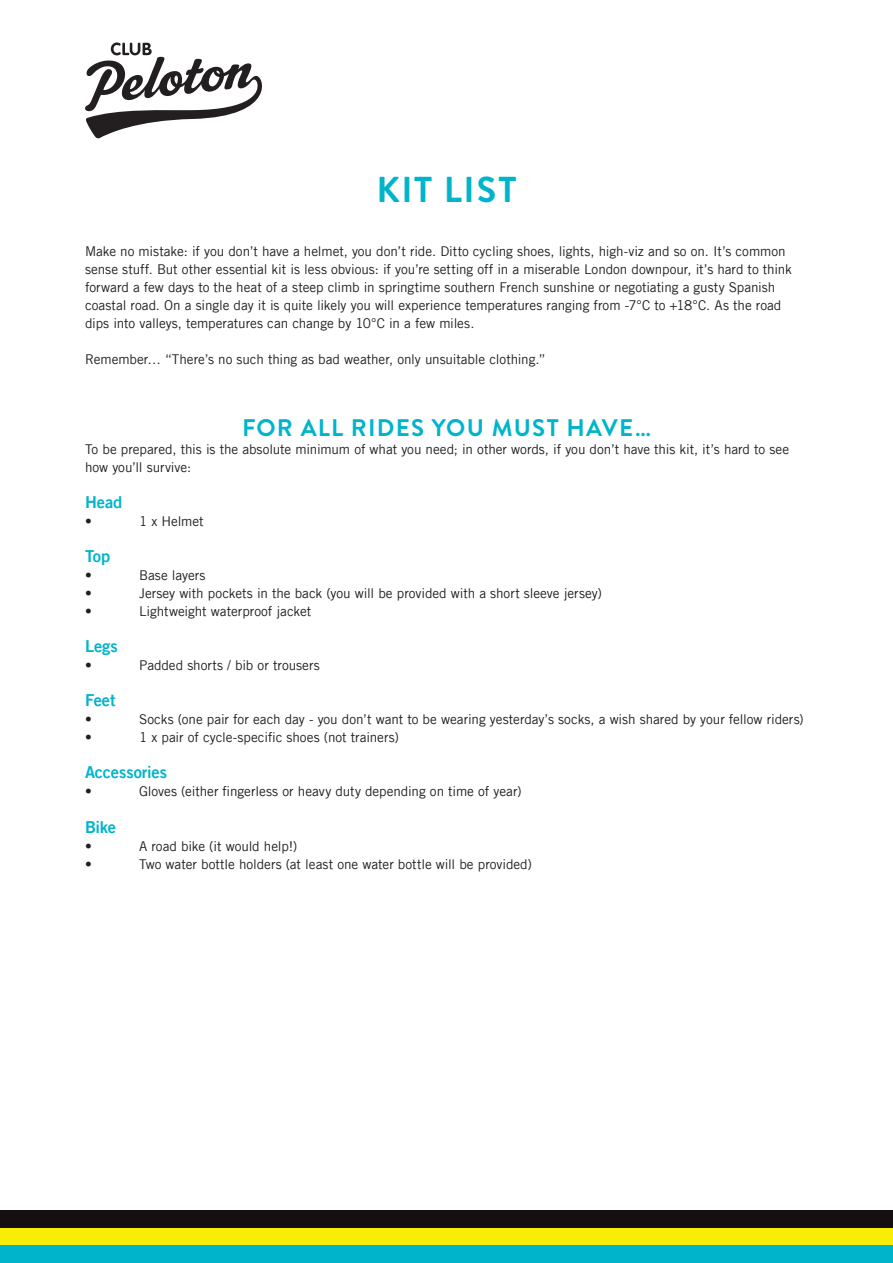
<style>
.page{position:relative;width:893px;height:1263px;background:#fff}
.page>*{position:absolute;margin:0;border:0;box-sizing:border-box;transform-origin:0 0}
.t1{font:700 36px "Brandon Grotesque";letter-spacing:.045em;color:#00b4cb}
.t2{font:700 24px "Brandon Grotesque";letter-spacing:.05em;color:#00b4cb}
.t3{font:16.5px "Trade Gothic LT Bold Two";letter-spacing:-.01em;color:#00b4cb}
.t4{font:13.5px/18px "Trade Gothic LT";letter-spacing:-.005em;color:#231f20}
</style>
<div class="page">
<div style="left:0;top:1245px;width:893px;height:18px;background:#00b4cb"></div>
<div style="left:0;top:1227px;width:893px;height:18px;background:#f7ed07"></div>
<div style="left:0;top:1210px;width:893px;height:17px;background:#160f11"></div>
<svg style="left:85px;top:43px;width:177px;height:96px"></svg>
<h1 class="t1" style="left:376px;top:165px;width:142px">KIT LIST</h1>
<p class="t4" style="left:85px;top:242px;width:708px">Make no mistake: if you don’t have a helmet, you don’t ride. Ditto cycling shoes, lights, high-viz and so on. It’s common sense stuff. But other essential kit is less obvious: if you’re setting off in a miserable London downpour, it’s hard to think forward a few days to the heat of a steep climb in springtime southern French sunshine or negotiating a gusty Spanish coastal road. On a single day it is quite likely you will experience temperatures ranging from -7°C to +18°C. As the road dips into valleys, temperatures can change by 10°C in a few miles.</p>
<p class="t4" style="left:85px;top:350px;width:462px">Remember… “There’s no such thing as bad weather, only unsuitable clothing.”</p>
<h2 class="t2" style="left:242px;top:411px;width:411px">FOR ALL RIDES YOU MUST HAVE…</h2>
<p class="t4" style="left:85px;top:440px;width:706px">To be prepared, this is the absolute minimum of what you need; in other words, if you don’t have this kit, it’s hard to see how you’ll survive:</p>
<p class="t3" style="left:85px;top:492px;width:39px">Head</p>
<p class="t4" style="left:85px;top:512px;width:8px">•</p>
<p class="t4" style="left:139px;top:512px;width:66px">1 x Helmet</p>
<p class="t3" style="left:85px;top:546px;width:27px">Top</p>
<p class="t4" style="left:85px;top:566px;width:8px">•</p>
<p class="t4" style="left:139px;top:566px;width:68px">Base layers</p>
<p class="t4" style="left:85px;top:584px;width:8px">•</p>
<p class="t4" style="left:139px;top:584px;width:464px">Jersey with pockets in the back (you will be provided with a short sleeve jersey)</p>
<p class="t4" style="left:85px;top:602px;width:8px">•</p>
<p class="t4" style="left:139px;top:602px;width:174px">Lightweight waterproof jacket</p>
<p class="t3" style="left:85px;top:636px;width:34px">Legs</p>
<p class="t4" style="left:85px;top:656px;width:8px">•</p>
<p class="t4" style="left:139px;top:656px;width:182px">Padded shorts / bib or trousers</p>
<p class="t3" style="left:85px;top:690px;width:32px">Feet</p>
<p class="t4" style="left:85px;top:710px;width:8px">•</p>
<p class="t4" style="left:139px;top:710px;width:666px">Socks (one pair for each day - you don’t want to be wearing yesterday’s socks, a wish shared by your fellow riders)</p>
<p class="t4" style="left:85px;top:728px;width:8px">•</p>
<p class="t4" style="left:139px;top:728px;width:261px">1 x pair of cycle-specific shoes (not trainers)</p>
<p class="t3" style="left:85px;top:762px;width:84px">Accessories</p>
<p class="t4" style="left:85px;top:782px;width:8px">•</p>
<p class="t4" style="left:139px;top:782px;width:384px">Gloves (either fingerless or heavy duty depending on time of year)</p>
<p class="t3" style="left:85px;top:816px;width:33px">Bike</p>
<p class="t4" style="left:85px;top:836px;width:8px">•</p>
<p class="t4" style="left:139px;top:836px;width:160px">A road bike (it would help!)</p>
<p class="t4" style="left:85px;top:854px;width:8px">•</p>
<p class="t4" style="left:139px;top:854px;width:395px">Two water bottle holders (at least one water bottle will be provided)</p>
</div>
